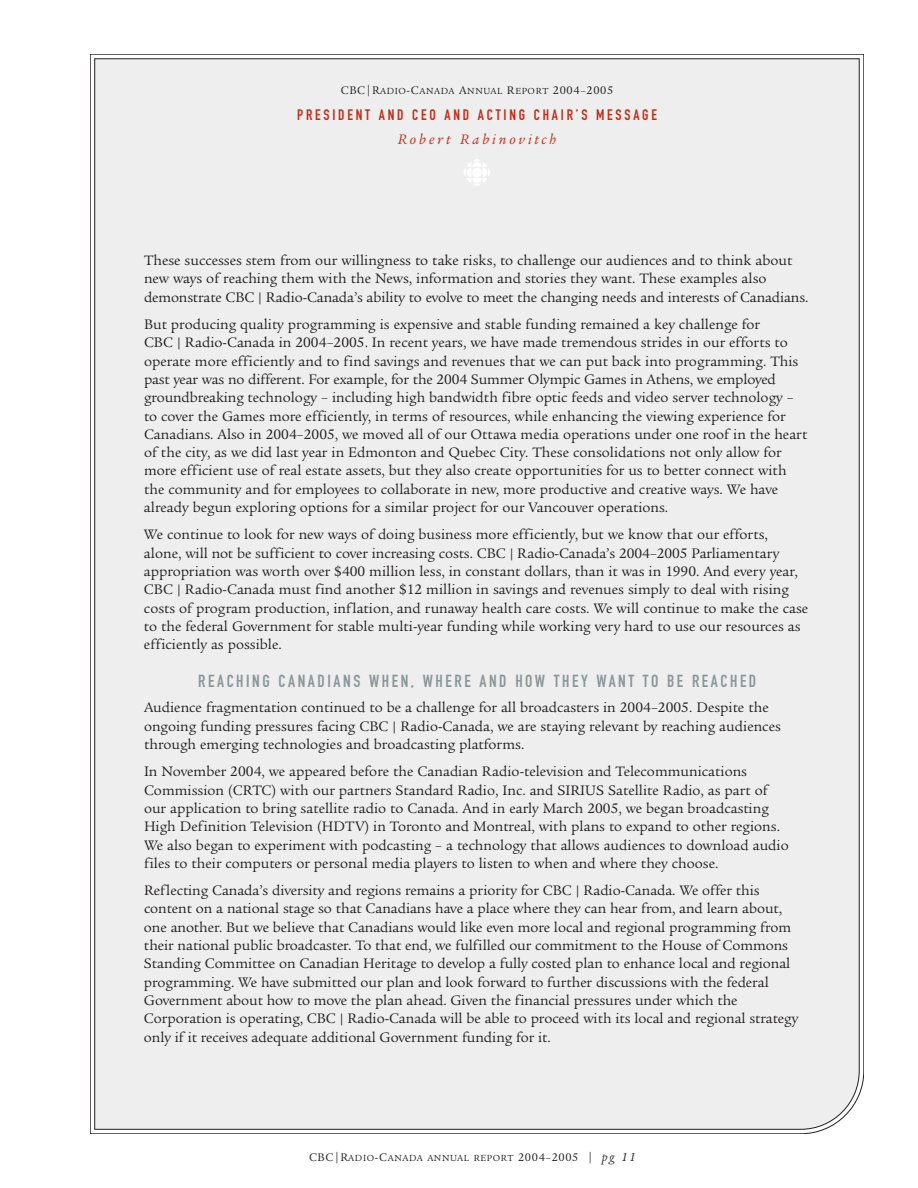
<style>
.page{position:relative;width:918px;height:1188px;background:#fff}
.page>*{position:absolute;margin:0;border:0;box-sizing:border-box;transform-origin:0 0}
.t1{font:17.25px "DIN Engschrift";letter-spacing:.15em;color:#8b9699}
.t2{font:15px/18.3px "Legacy Serif ITCTT";color:#231f20}
.t3{font:15px "DIN Engschrift";letter-spacing:.185em;color:#c02d19}
.t4{font:italic 15px "Legacy Serif ITCTT";letter-spacing:.19em;color:#c02d19}
.t5{font:9.6px "Legacy Serif ITCTT";letter-spacing:.065em;color:#231f20}
.s1{font-size:12px}
.s2{font-size:14.4px}
.s3{font-style:italic;font-size:12.75px}
</style>
<div class="page">
<div style="left:94px;top:58px;width:766px;height:1072px;background:#eeeeef"></div>
<svg style="left:464px;top:159px;width:26px;height:27px"></svg>
<p class="t5" style="left:341px;top:85px;width:274px"><span class="s1">CBC</span><span class="s2">|</span><span class="s1">R</span>ADIO<span class="s1">-C</span>ANADA <span class="s1">A</span>NNUAL <span class="s1">R</span>EPORT <span class="s1">2004–2005</span></p>
<p class="t3" style="left:297px;top:109px;width:361px">PRESIDENT AND CEO AND ACTING CHAIR’S MESSAGE</p>
<p class="t4" style="left:398px;top:131px;width:160px">Robert Rabinovitch</p>
<p class="t2" style="left:144px;top:251px;width:666px">These successes stem from our willingness to take risks, to challenge our audiences and to think about new ways of reaching them with the News, information and stories they want. These examples also demonstrate CBC | Radio-Canada’s ability to evolve to meet the changing needs and interests of Canadians.</p>
<p class="t2" style="left:144px;top:315px;width:665px">But producing quality programming is expensive and stable funding remained a key challenge for<br>CBC | Radio-Canada in 2004–2005. In recent years, we have made tremendous strides in our efforts to operate more efficiently and to find savings and revenues that we can put back into programming. This past year was no different. For example, for the 2004 Summer Olympic Games in Athens, we employed groundbreaking technology – including high bandwidth fibre optic feeds and video server technology – to cover the Games more efficiently, in terms of resources, while enhancing the viewing experience for Canadians. Also in 2004–2005, we moved all of our Ottawa media operations under one roof in the heart of the city, as we did last year in Edmonton and Quebec City. These consolidations not only allow for more efficient use of real estate assets, but they also create opportunities for us to better connect with the community and for employees to collaborate in new, more productive and creative ways. We have already begun exploring options for a similar project for our Vancouver operations.</p>
<p class="t2" style="left:144px;top:526px;width:666px">We continue to look for new ways of doing business more efficiently, but we know that our efforts, alone, will not be sufficient to cover increasing costs. CBC | Radio-Canada’s 2004–2005 Parliamentary appropriation was worth over $400 million less, in constant dollars, than it was in 1990. And every year, CBC | Radio-Canada must find another $12 million in savings and revenues simply to deal with rising costs of program production, inflation, and runaway health care costs. We will continue to make the case to the federal Government for stable multi-year funding while working very hard to use our resources as efficiently as possible.</p>
<p class="t1" style="left:198px;top:674px;width:560px">REACHING CANADIANS WHEN, WHERE AND HOW THEY WANT TO BE REACHED</p>
<p class="t2" style="left:144px;top:699px;width:638px">Audience fragmentation continued to be a challenge for all broadcasters in 2004–2005. Despite the ongoing funding pressures facing CBC | Radio-Canada, we are staying relevant by reaching audiences through emerging technologies and broadcasting platforms.</p>
<p class="t2" style="left:144px;top:763px;width:646px">In November 2004, we appeared before the Canadian Radio-television and Telecommunications Commission (CRTC) with our partners Standard Radio, Inc. and SIRIUS Satellite Radio, as part of our application to bring satellite radio to Canada. And in early March 2005, we began broadcasting High Definition Television (HDTV) in Toronto and Montreal, with plans to expand to other regions.<br>We also began to experiment with podcasting – a technology that allows audiences to download audio files to their computers or personal media players to listen to when and where they choose.</p>
<p class="t2" style="left:144px;top:881px;width:656px">Reflecting Canada’s diversity and regions remains a priority for CBC | Radio-Canada. We offer this content on a national stage so that Canadians have a place where they can hear from, and learn about, one another. But we believe that Canadians would like even more local and regional programming from their national public broadcaster. To that end, we fulfilled our commitment to the House of Commons Standing Committee on Canadian Heritage to develop a fully costed plan to enhance local and regional programming. We have submitted our plan and look forward to further discussions with the federal Government about how to move the plan ahead. Given the financial pressures under which the Corporation is operating, CBC | Radio-Canada will be able to proceed with its local and regional strategy only if it receives adequate additional Government funding for it.</p>
<p class="t5" style="left:309px;top:1152px;width:328px"><span class="s1">CBC</span><span class="s2">|</span><span class="s1">R</span>ADIO<span class="s1">-C</span>ANADA ANNUAL REPORT <span class="s1">2004–2005</span> <span class="s2">|</span> <span class="s3">pg 11</span></p>
</div>
